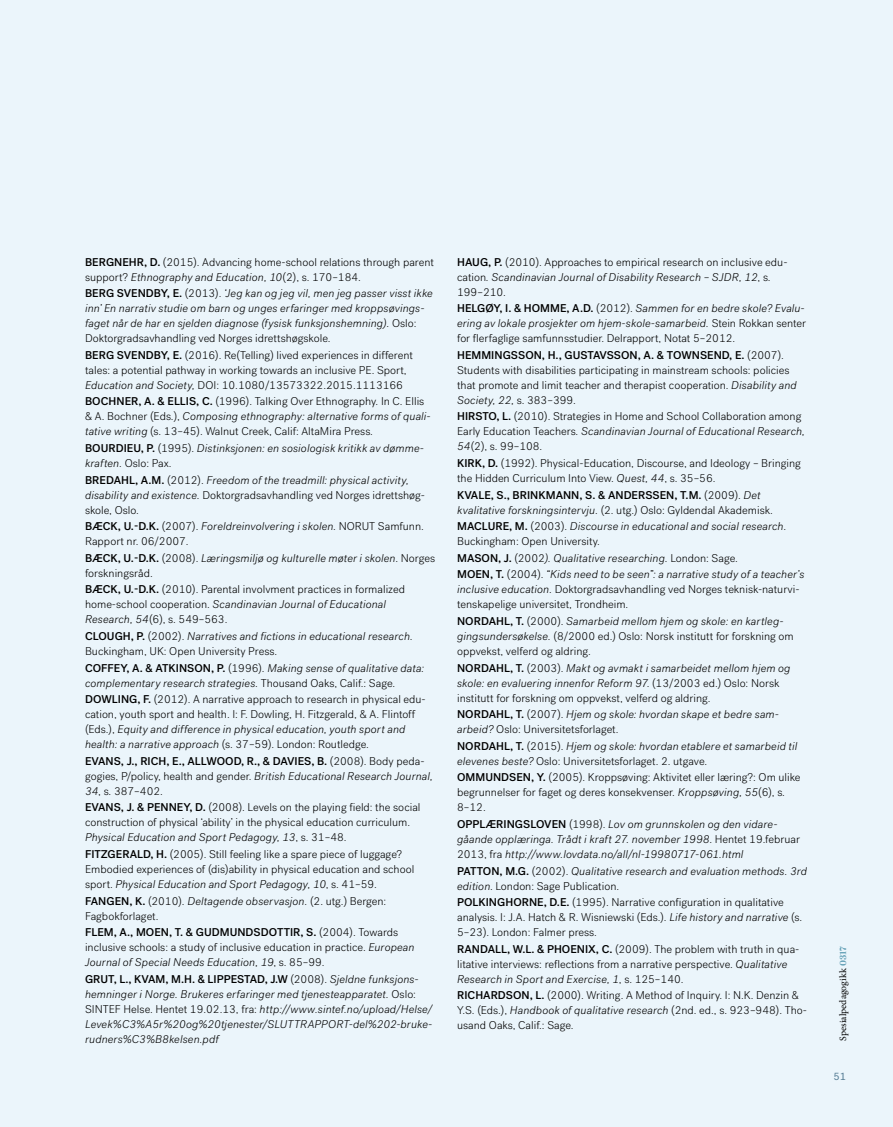
<style>
.page{position:relative;width:893px;height:1127px;background:#ebf5fb}
.page>*{position:absolute;margin:0;border:0;box-sizing:border-box;transform-origin:0 0}
.t1{font:300 11.25px/15px "Post Grotesk";color:#000}
.t2{font:italic 300 11.25px/15px "Post Grotesk";letter-spacing:.01em;color:#000}
.t3{font:10.5px "Post Grotesk";color:#507890}
.t4{font:9.75px "Minion Pro";letter-spacing:.005em;color:#000}
.s1{font-weight:500}
.s2{font-style:italic}
.s3{font-weight:500;font-style:normal}
.s4{font-style:normal}
.s5{font-family:"Ingeborg";font-weight:700;color:#65a1b7}
</style>
<div class="page">
<p class="t1" style="left:85px;top:254px;width:350px"><span class="s1">BERGNEHR, D.</span> (2015). Advancing home-school relations through parent support? <span class="s2">Ethnography and Education, 10</span>(2), s. 170–184.</p>
<p class="t2" style="left:85px;top:286px;width:349px"><span class="s3">BERG SVENDBY, E.</span> <span class="s4">(2013).</span> ‘Jeg kan og jeg vil, men jeg passer visst ikke inn’ En narrativ studie om barn og unges erfaringer med kroppsøvings&shy;faget når de har en sjelden diagnose (fysisk funksjonshemning). <span class="s4">Oslo:<br>Doktorgradsavhandling ved Norges idrettshøgskole.</span></p>
<p class="t1" style="left:85px;top:348px;width:329px"><span class="s1">BERG SVENDBY, E.</span> (2016). Re(Telling) lived experiences in different tales: a potential pathway in working towards an inclusive PE. Sport,<br><span class="s2">Education and Society,</span> DOI: 10.1080/13573322.2015.1113166</p>
<p class="t1" style="left:85px;top:394px;width:347px"><span class="s1">BOCHNER, A. &amp; ELLIS, C.</span> (1996). Talking Over Ethnography. In C. Ellis &amp; A. Bochner (Eds.), <span class="s2">Composing ethnography: alternative forms of quali&shy;tative writing</span> (s. 13–45). Walnut Creek, Calif: AltaMira Press.</p>
<p class="t2" style="left:85px;top:441px;width:341px"><span class="s3">BOURDIEU, P.</span> <span class="s4">(1995).</span> Distinksjonen: en sosiologisk kritikk av dømme&shy;kraften. <span class="s4">Oslo: Pax.</span></p>
<p class="t2" style="left:85px;top:472px;width:342px"><span class="s3">BREDAHL, A.M.</span> <span class="s4">(2012).</span> Freedom of the treadmill: physical activity, disability and existence. <span class="s4">Doktorgradsavhandling ved Norges idrettshøg&shy;skole, Oslo.</span></p>
<p class="t1" style="left:85px;top:519px;width:340px"><span class="s1">BÆCK, U.-D.K.</span> (2007). <span class="s2">Foreldreinvolvering i skolen</span>. NORUT Samfunn.<br>Rapport nr. 06/2007.</p>
<p class="t2" style="left:85px;top:551px;width:352px"><span class="s3">BÆCK, U.-D.K.</span> <span class="s4">(2008).</span> Læringsmiljø og kulturelle møter i skolen<span class="s4">. Norges forskningsråd.</span></p>
<p class="t1" style="left:85px;top:582px;width:322px"><span class="s1">BÆCK, U.-D.K.</span> (2010). Parental involvment practices in formalized home-school cooperation. <span class="s2">Scandinavian Journal of Educational<br>Research, 54</span>(6), s. 549–563.</p>
<p class="t1" style="left:85px;top:629px;width:329px"><span class="s1">CLOUGH, P.</span> (2002). <span class="s2">Narratives and fictions in educational research</span>.<br>Buckingham, UK: Open University Press.</p>
<p class="t2" style="left:85px;top:660px;width:341px"><span class="s3">COFFEY, A. &amp; ATKINSON, P.</span> <span class="s4">(1996).</span> Making sense of qualitative data: complementary research strategies<span class="s4">. Thousand Oaks, Calif.: Sage.</span></p>
<p class="t1" style="left:85px;top:692px;width:342px"><span class="s1">DOWLING, F.</span> (2012). A narrative approach to research in physical edu&shy;cation, youth sport and health. I: F. Dowling, H. Fitzgerald, &amp; A. Flintoff (Eds.), <span class="s2">Equity and difference in physical education, youth sport and health: a narrative approach</span> (s. 37–59). London: Routledge.</p>
<p class="t1" style="left:85px;top:754px;width:349px"><span class="s1">EVANS, J., RICH, E., ALLWOOD, R., &amp; DAVIES, B.</span> (2008). Body peda&shy;gogies, P/policy, health and gender. <span class="s2">British Educational Research Journal,<br>34</span>, s. 387–402.</p>
<p class="t1" style="left:85px;top:800px;width:337px"><span class="s1">EVANS, J. &amp; PENNEY, D.</span> (2008). Levels on the playing field: the social construction of physical ‘ability’ in the physical education curriculum.<br><span class="s2">Physical Education and Sport Pedagogy, 13</span>, s. 31–48.</p>
<p class="t1" style="left:85px;top:847px;width:331px"><span class="s1">FITZGERALD, H.</span> (2005). Still feeling like a spare piece of luggage?<br>Embodied experiences of (dis)ability in physical education and school sport. <span class="s2">Physical Education and Sport Pedagogy, 10</span>, s. 41–59.</p>
<p class="t1" style="left:85px;top:893px;width:303px"><span class="s1">FANGEN, K.</span> (2010). <span class="s2">Deltagende observasjon.</span> (2. utg.) Bergen:<br>Fagbokforlaget.</p>
<p class="t1" style="left:85px;top:925px;width:331px"><span class="s1">FLEM, A., MOEN, T. &amp; GUDMUNDSDOTTIR, S.</span> (2004). Towards inclusive schools: a study of inclusive education in practice. <span class="s2">European<br>Journal of Special Needs Education, 19</span>, s. 85–99.</p>
<p class="t2" style="left:85px;top:971px;width:349px"><span class="s3">GRUT, L., KVAM, M.H. &amp; LIPPESTAD, J.W</span> <span class="s4">(2008).</span> Sjeldne funksjons&shy;hemninger i Norge. Brukeres erfaringer med tjenesteapparatet. <span class="s4">Oslo:<br>SINTEF Helse. Hentet 19.02.13, fra:</span> http://www.sintef.no/upload/Helse/ Levek%C3%A5r%20og%20tjenester/SLUTTRAPPORT-del%202-bruke&shy;rudners%C3%B8kelsen.pdf</p>
<p class="t1" style="left:457px;top:254px;width:332px"><span class="s1">HAUG, P.</span> (2010). Approaches to empirical research on inclusive edu&shy;cation<span class="s2">. Scandinavian Journal of Disability Research – SJDR, 12</span>, s.<br>199–210.</p>
<p class="t1" style="left:457px;top:301px;width:350px;text-align:justify"><span class="s1">HELGØY, I. &amp; HOMME, A.D.</span> (2012). <span class="s2">Sammen for en bedre skole? Evalu&shy;ering av lokale prosjekter om hjem-skole-samarbeid.</span> Stein Rokkan senter for flerfaglige samfunnsstudier. Delrapport, Notat 5–2012.</p>
<p class="t1" style="left:457px;top:347px;width:341px"><span class="s1">HEMMINGSSON, H., GUSTAVSSON, A. &amp; TOWNSEND, E.</span> (2007).<br>Students with disabilities participating in mainstream schools: policies that promote and limit teacher and therapist cooperation. <span class="s2">Disability and Society, 22,</span> s. 383–399.</p>
<p class="t1" style="left:457px;top:409px;width:349px"><span class="s1">HIRSTO, L.</span> (2010). Strategies in Home and School Collaboration among<br>Early Education Teachers. <span class="s2">Scandinavian Journal of Educational Research,<br>54</span>(2), s. 99–108.</p>
<p class="t1" style="left:457px;top:456px;width:345px"><span class="s1">KIRK, D.</span> (1992). Physical-Education, Discourse, and Ideology – Bringing the Hidden Curriculum Into View. <span class="s2">Quest, 44</span>, s. 35–56.</p>
<p class="t1" style="left:457px;top:487px;width:317px"><span class="s1">KVALE, S., BRINKMANN, S. &amp; ANDERSSEN, T.M.</span> (2009). <span class="s2">Det kvalitative forskningsintervju.</span> (2. utg.) Oslo: Gyldendal Akademisk.</p>
<p class="t2" style="left:457px;top:519px;width:331px"><span class="s3">MACLURE, M.</span> <span class="s4">(2003).</span> Discourse in educational and social research<span class="s4">.<br>Buckingham: Open University.</span></p>
<p class="t2" style="left:457px;top:550px;width:349px;line-height:16.6px"><span class="s3">MASON, J.</span> <span class="s4">(2002</span>). Qualitative researching. <span class="s4">London: Sage.<br></span><span class="s3">MOEN, T.</span> <span class="s4">(2004).</span> “Kids need to be seen”: a narrative study of a teacher’s</p>
<p class="t1" style="left:457px;top:582px;width:344px"><span class="s2">inclusive education.</span> Doktorgradsavhandling ved Norges teknisk-naturvi&shy;tenskapelige universitet, Trondheim.</p>
<p class="t1" style="left:457px;top:614px;width:338px"><span class="s1">NORDAHL, T.</span> (2000). <span class="s2">Samarbeid mellom hjem og skole: en kartleg&shy;gingsundersøkelse.</span> (8/2000 ed.) Oslo: Norsk institutt for forskning om oppvekst, velferd og aldring.</p>
<p class="t1" style="left:457px;top:660px;width:335px"><span class="s1">NORDAHL, T.</span> (2003). <span class="s2">Makt og avmakt i samarbeidet mellom hjem og skole: en evaluering innenfor Reform 97</span>. (13/2003 ed.) Oslo: Norsk institutt for forskning om oppvekst, velferd og aldring.</p>
<p class="t2" style="left:457px;top:707px;width:323px"><span class="s3">NORDAHL, T.</span> <span class="s4">(2007).</span> Hjem og skole: hvordan skape et bedre sam&shy;arbeid? <span class="s4">Oslo: Universitetsforlaget.</span></p>
<p class="t2" style="left:457px;top:738px;width:342px"><span class="s3">NORDAHL, T.</span> <span class="s4">(2015).</span> Hjem og skole: hvordan etablere et samarbeid til elevenes beste? <span class="s4">Oslo: Universitetsforlaget. 2. utgave.</span></p>
<p class="t1" style="left:457px;top:770px;width:345px"><span class="s1">OMMUNDSEN, Y.</span> (2005). Kroppsøving: Aktivitet eller læring?: Om ulike begrunnelser for faget og deres konsekvenser. <span class="s2">Kroppsøving, 55</span>(6), s.<br>8–12.</p>
<p class="t2" style="left:457px;top:817px;width:344px"><span class="s3">OPPLÆRINGSLOVEN</span> <span class="s4">(1998).</span> Lov om grunnskolen og den vidare&shy;gåande opplæringa. Trådt i kraft 27. november 1998<span class="s4">. Hentet 19.februar<br>2013, fra</span> http://www.lovdata.no/all/nl-19980717-061.html</p>
<p class="t2" style="left:457px;top:863px;width:351px"><span class="s3">PATTON, M.G.</span> <span class="s4">(2002).</span> Qualitative research and evaluation methods. 3rd edition<span class="s4">. London: Sage Publication.</span></p>
<p class="t1" style="left:457px;top:895px;width:347px"><span class="s1">POLKINGHORNE, D.E.</span> (1995). Narrative configuration in qualitative analysis. I: J.A. Hatch &amp; R. Wisniewski (Eds.). <span class="s2">Life history and narrative</span> (s.<br>5–23). London: Falmer press.</p>
<p class="t1" style="left:457px;top:941px;width:344px"><span class="s1">RANDALL, W.L. &amp; PHOENIX, C.</span> (2009). The problem with truth in qua&shy;litative interviews: reflections from a narrative perspective. <span class="s2">Qualitative<br>Research in Sport and Exercise, 1</span>, s. 125–140.</p>
<p class="t1" style="left:457px;top:988px;width:351px"><span class="s1">RICHARDSON, L.</span> (2000). Writing. A Method of Inquiry. I: N.K. Denzin &amp;<br>Y.S. (Eds.), <span class="s2">Handbook of qualitative research</span> (2nd. ed., s. 923–948). Tho&shy;usand Oaks, Calif.: Sage.</p>
<p class="t4" style="left:836px;top:1040px;width:96px;rotate:-90deg">Spesialpedagogikk <span class="s5">0317</span></p>
<p class="t3" style="left:834px;top:1070px;width:14px">51</p>
</div>
